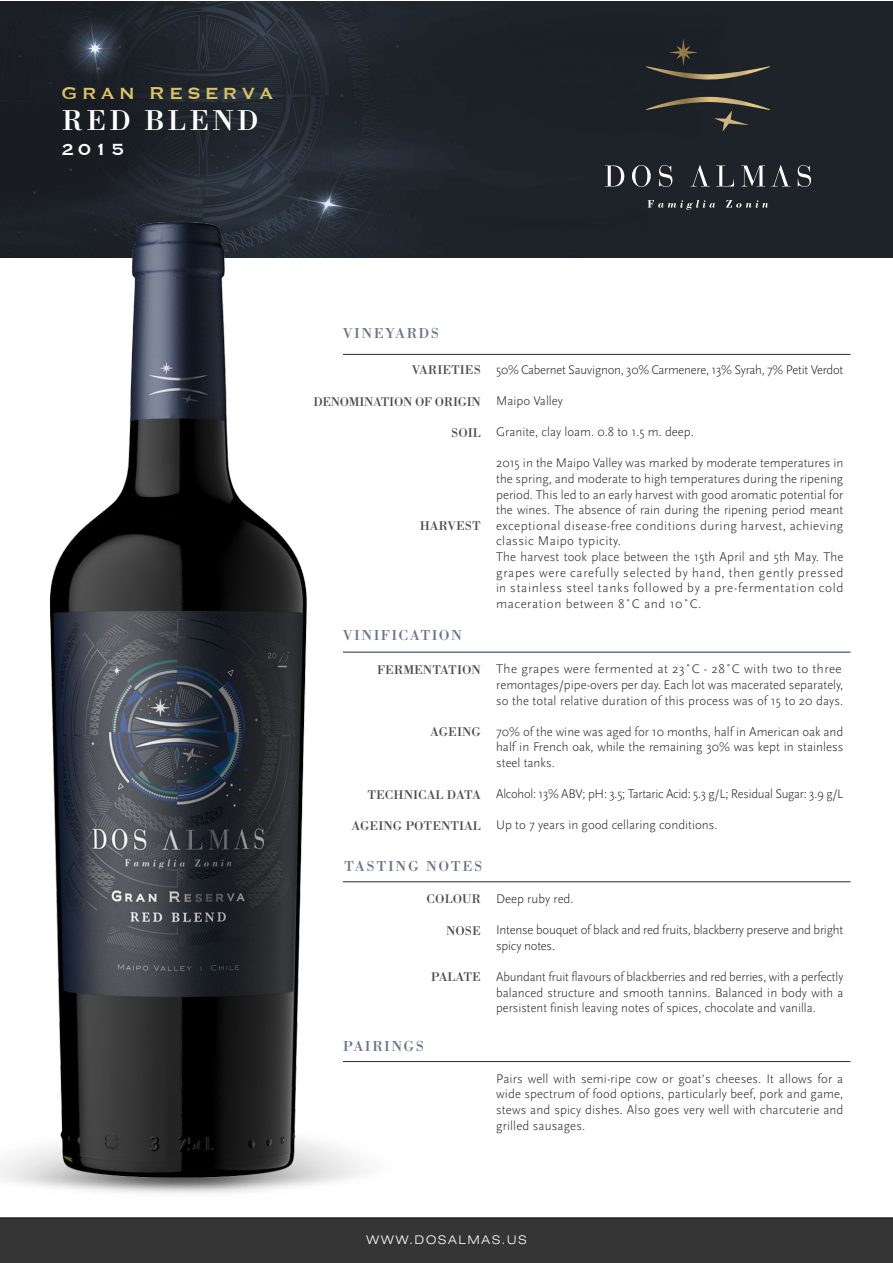
<style>
.page{position:relative;width:893px;height:1263px;background:#fff}
.page>*{position:absolute;margin:0;border:0;box-sizing:border-box;transform-origin:0 0}
.t1{font:29.7px "Bodoni";letter-spacing:.11em;color:#fff}
.t2{font:21px "Copperplate";letter-spacing:.18em;color:#dbc463}
.t3{font:21px "Copperplate";color:#fff}
.t4{font:15px "Bodoni Std";letter-spacing:.09em;color:#6c748b}
.t5{font:15px "Bodoni Std";letter-spacing:.11em;color:#6c748b}
.t6{font:300 13.05px/15.6px "Scala Sans";color:#231f20;text-align:justify}
.t7{font:300 13.05px/15.6px "Scala Sans";letter-spacing:-.02em;color:#231f20}
.t8{font:13.05px "Bodoni Std";color:#4b4c4d}
.t9{font:13.05px "Bodoni Std";letter-spacing:-.02em;color:#4b4c4d}
.t10{font:300 expanded 12px "Helvetica Neue LT Std";letter-spacing:.16em;color:#fff}
.s1{font-size:22.5px}
</style>
<div class="page">
<div style="left:0;top:1217px;width:892px;height:46px;background:#353535"></div>
<img style="left:0;top:1px;width:892px;height:256px">
<svg style="left:648px;top:200px;width:67px;height:10px"></svg>
<svg style="left:726px;top:200px;width:42px;height:8px"></svg>
<svg style="left:632px;top:165px;width:19px;height:22px"></svg>
<svg style="left:659px;top:165px;width:13px;height:22px"></svg>
<svg style="left:605px;top:166px;width:19px;height:20px"></svg>
<svg style="left:771px;top:165px;width:20px;height:21px"></svg>
<svg style="left:741px;top:166px;width:24px;height:20px"></svg>
<svg style="left:691px;top:165px;width:19px;height:21px"></svg>
<svg style="left:798px;top:165px;width:13px;height:22px"></svg>
<svg style="left:716px;top:166px;width:18px;height:20px"></svg>
<svg style="left:646px;top:39px;width:124px;height:41px"></svg>
<svg style="left:646px;top:97px;width:124px;height:34px"></svg>
<hr style="left:343px;top:354px;width:507px;height:1px;background:#21294f">
<hr style="left:343px;top:652px;width:507px;height:1px;background:#21294f">
<hr style="left:343px;top:881px;width:507px;height:1px;background:#21294f">
<hr style="left:343px;top:1061px;width:507px;height:1px;background:#21294f">
<img style="left:0;top:204px;width:400px;height:1022px">
<h2 class="t2" style="left:62px;top:83px;width:213px"><span class="s1">G</span>RAN <span class="s1">R</span>ESERVA</h2>
<h1 class="t1" style="left:62px;top:102px;width:198px">RED BLEND</h1>
<h2 class="t3" style="left:62px;top:139px;width:64px">2015</h2>
<p class="t4" style="left:343px;top:324px;width:98px">VINEYARDS</p>
<p class="t8" style="left:412px;top:362px;width:71px">VARIETIES</p>
<p class="t9" style="left:313px;top:393px;width:169px">DENOMINATION OF ORIGIN</p>
<p class="t8" style="left:451px;top:425px;width:31px">SOIL</p>
<p class="t8" style="left:420px;top:518px;width:63px">HARVEST</p>
<p class="t4" style="left:343px;top:626px;width:121px">VINIFICATION</p>
<p class="t8" style="left:377px;top:662px;width:105px">FERMENTATION</p>
<p class="t8" style="left:430px;top:724px;width:52px">AGEING</p>
<p class="t8" style="left:367px;top:786px;width:115px">TECHNICAL DATA</p>
<p class="t8" style="left:351px;top:818px;width:131px">AGEING POTENTIAL</p>
<p class="t5" style="left:344px;top:857px;width:140px">TASTING NOTES</p>
<p class="t8" style="left:427px;top:891px;width:56px">COLOUR</p>
<p class="t8" style="left:446px;top:922px;width:36px">NOSE</p>
<p class="t8" style="left:431px;top:969px;width:52px">PALATE</p>
<p class="t4" style="left:343px;top:1037px;width:83px">PAIRINGS</p>
<p class="t7" style="left:496px;top:362px;width:349px">50% Cabernet Sauvignon, 30% Carmenere, 13% Syrah, 7% Petit Verdot</p>
<p class="t6" style="left:496px;top:393px;width:68px">Maipo Valley</p>
<p class="t6" style="left:496px;top:424px;width:199px">Granite, clay loam. 0.8 to 1.5 m. deep.</p>
<p class="t6" style="left:496px;top:456px;width:349px;text-align:left">2015 in the Maipo Valley was marked by moderate temperatures in the spring, and moderate to high temperatures during the ripening period. This led to an early harvest with good aromatic potential for the wines. The absence of rain during the ripening period meant exceptional disease-free conditions during harvest, achieving classic Maipo typicity.<br>The harvest took place between the 15th April and 5th May. The grapes were carefully selected by hand, then gently pressed in stainless steel tanks followed by a pre-fermentation cold maceration between 8˚C and 10˚C.</p>
<p class="t6" style="left:496px;top:661px;width:349px;text-align:left">The grapes were fermented at 23˚C - 28˚C with two to three remontages/pipe-overs per day. Each lot was macerated separately, so the total relative duration of this process was of 15 to 20 days.</p>
<p class="t6" style="left:496px;top:724px;width:349px">70% of the wine was aged for 10 months, half in American oak and half in French oak, while the remaining 30% was kept in stainless steel tanks.</p>
<p class="t7" style="left:496px;top:786px;width:349px">Alcohol: 13% ABV; pH: 3.5; Tartaric Acid: 5.3 g/L; Residual Sugar: 3.9 g/L</p>
<p class="t6" style="left:496px;top:817px;width:223px">Up to 7 years in good cellaring conditions.</p>
<p class="t6" style="left:496px;top:891px;width:79px">Deep ruby red.</p>
<p class="t7" style="left:496px;top:922px;width:349px">Intense bouquet of black and red fruits, blackberry preserve and bright spicy notes.</p>
<p class="t6" style="left:496px;top:969px;width:349px">Abundant fruit flavours of blackberries and red berries, with a perfectly balanced structure and smooth tannins. Balanced in body with a persistent finish leaving notes of spices, chocolate and vanilla.</p>
<p class="t6" style="left:496px;top:1071px;width:349px">Pairs well with semi-ripe cow or goat’s cheeses. It allows for a wide spectrum of food options, particularly beef, pork and game, stews and spicy dishes. Also goes very well with charcuterie and grilled sausages.</p>
<p class="t10" style="left:367px;top:1232px;width:161px">WWW.DOSALMAS.US</p>
</div>
